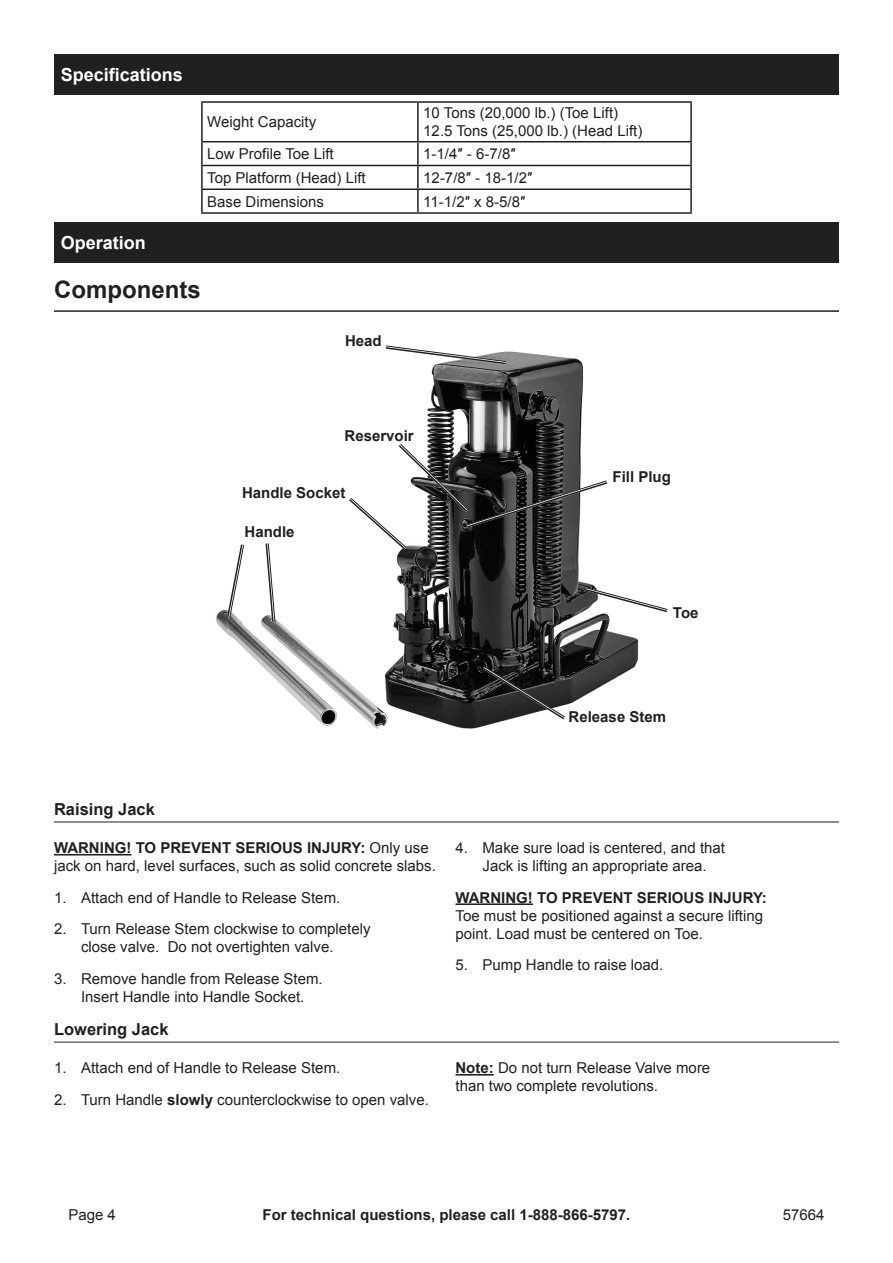
<style>
.page{position:relative;width:893px;height:1263px;background:#fff}
.page>*{position:absolute;margin:0;border:0;box-sizing:border-box;transform-origin:0 0}
.Subheading{font:700 24px "Arial";color:#202020}
.Heading{font:700 18px "Arial";color:#fff}
.Subtopic{font:700 16.5px "Arial";color:#202020}
.Note{font:15px/18px "Arial";color:#202020}
.Table_Text{font:15px "Arial";color:#202020}
.t1{font:700 15px "Arial";color:#202020}
.s1{font-weight:700}
</style>
<div class="page">
<div style="left:54px;top:54px;width:785px;height:40px;background:#202020"></div>
<div style="left:54px;top:222px;width:785px;height:40px;background:#202020"></div>
<hr style="left:54px;top:310px;width:785px;height:2px;background:#202020">
<hr style="left:54px;top:822px;width:785px;height:1px;background:#202020">
<hr style="left:201px;top:101px;width:217px;height:2px;background:#202020">
<hr style="left:201px;top:103px;width:2px;height:38px;background:#202020">
<hr style="left:418px;top:101px;width:274px;height:2px;background:#202020">
<hr style="left:417px;top:103px;width:2px;height:38px;background:#202020">
<hr style="left:690px;top:103px;width:2px;height:38px;background:#202020">
<hr style="left:201px;top:141px;width:217px;height:1px;background:#202020">
<hr style="left:201px;top:142px;width:2px;height:23px;background:#202020">
<hr style="left:418px;top:141px;width:274px;height:1px;background:#202020">
<hr style="left:417px;top:142px;width:2px;height:23px;background:#202020">
<hr style="left:690px;top:142px;width:2px;height:23px;background:#202020">
<hr style="left:201px;top:165px;width:217px;height:1px;background:#202020">
<hr style="left:201px;top:166px;width:2px;height:22px;background:#202020">
<hr style="left:418px;top:165px;width:274px;height:1px;background:#202020">
<hr style="left:417px;top:166px;width:2px;height:22px;background:#202020">
<hr style="left:690px;top:166px;width:2px;height:22px;background:#202020">
<hr style="left:201px;top:188px;width:217px;height:2px;background:#202020">
<hr style="left:201px;top:190px;width:2px;height:22px;background:#202020">
<hr style="left:418px;top:188px;width:274px;height:2px;background:#202020">
<hr style="left:417px;top:190px;width:2px;height:22px;background:#202020">
<hr style="left:690px;top:190px;width:2px;height:22px;background:#202020">
<hr style="left:201px;top:212px;width:217px;height:2px;background:#202020">
<hr style="left:418px;top:212px;width:274px;height:2px;background:#202020">
<img style="left:216px;top:351px;width:423px;height:378px">
<svg style="left:383px;top:345px;width:126px;height:21px"></svg>
<svg style="left:582px;top:585px;width:86px;height:29px"></svg>
<svg style="left:264px;top:540px;width:13px;height:85px"></svg>
<svg style="left:346px;top:441px;width:264px;height:112px"></svg>
<svg style="left:225px;top:541px;width:21px;height:80px"></svg>
<svg style="left:480px;top:664px;width:88px;height:58px;background:#414141"></svg>
<hr style="left:54px;top:854px;width:77px;height:1px;background:#202020">
<hr style="left:455px;top:903px;width:78px;height:2px;background:#202020">
<hr style="left:54px;top:1042px;width:785px;height:1px;background:#202020">
<hr style="left:455px;top:1074px;width:39px;height:1px;background:#202020">
<p class="Heading" style="left:61px;top:63px;width:124px">Specifications</p>
<p class="Table_Text" style="left:207px;top:112px;width:110px">Weight Capacity</p>
<p class="Table_Text" style="left:423px;top:103px;width:196px">10 Tons (20,000 lb.) (Toe Lift)</p>
<p class="Table_Text" style="left:423px;top:121px;width:220px">12.5 Tons (25,000 lb.) (Head Lift)</p>
<p class="Table_Text" style="left:207px;top:144px;width:128px">Low Profile Toe Lift</p>
<p class="Table_Text" style="left:423px;top:144px;width:94px">1-1/4″ - 6-7/8″</p>
<p class="Table_Text" style="left:207px;top:168px;width:160px">Top Platform (Head) Lift</p>
<p class="Table_Text" style="left:423px;top:168px;width:111px">12-7/8″ - 18-1/2″</p>
<p class="Table_Text" style="left:207px;top:191px;width:118px">Base Dimensions</p>
<p class="Table_Text" style="left:423px;top:191px;width:104px">11-1/2″ x 8-5/8″</p>
<p class="Heading" style="left:61px;top:231px;width:87px">Operation</p>
<p class="Subheading" style="left:54px;top:274px;width:148px">Components</p>
<p class="t1" style="left:345px;top:331px;width:38px">Head</p>
<p class="t1" style="left:345px;top:426px;width:71px">Reservoir</p>
<p class="t1" style="left:242px;top:482px;width:105px">Handle Socket</p>
<p class="t1" style="left:245px;top:522px;width:52px">Handle</p>
<p class="t1" style="left:613px;top:467px;width:60px">Fill Plug</p>
<p class="t1" style="left:673px;top:603px;width:27px">Toe</p>
<p class="t1" style="left:569px;top:707px;width:99px">Release Stem</p>
<p class="Subtopic" style="left:54px;top:798px;width:102px">Raising Jack</p>
<p class="Note" style="left:54px;top:839px;width:383px"><span class="s1">WARNING! TO PREVENT SERIOUS INJURY:</span> Only use jack on hard, level surfaces, such as solid concrete slabs.</p>
<p class="Note" style="left:54px;top:888px;width:288px">1. Attach end of Handle to Release Stem.</p>
<p class="Note" style="left:81px;top:920px;width:291px;text-indent:-27px">2. Turn Release Stem clockwise to completely close valve. Do not overtighten valve.</p>
<p class="Note" style="left:54px;top:969px;width:270px;text-align:center">3. Remove handle from Release Stem.<br>Insert Handle into Handle Socket.</p>
<p class="Subtopic" style="left:54px;top:1018px;width:116px">Lowering Jack</p>
<p class="Note" style="left:54px;top:1059px;width:288px">1. Attach end of Handle to Release Stem.</p>
<p class="Note" style="left:54px;top:1090px;width:376px">2. Turn Handle <span class="s1">slowly</span> counterclockwise to open valve.</p>
<p class="Note" style="left:455px;top:839px;width:271px;text-align:center">4. Make sure load is centered, and that<br>Jack is lifting an appropriate area.</p>
<p class="Note" style="left:455px;top:888px;width:313px"><span class="s1">WARNING! TO PREVENT SERIOUS INJURY:<br></span>Toe must be positioned against a secure lifting point. Load must be centered on Toe.</p>
<p class="Note" style="left:455px;top:956px;width:209px">5. Pump Handle to raise load.</p>
<p class="Note" style="left:455px;top:1059px;width:256px"><span class="s1">Note:</span> Do not turn Release Valve more than two complete revolutions.</p>
<p class="Note" style="left:68px;top:1206px;width:49px">Page 4</p>
<p class="t1" style="left:263px;top:1205px;width:369px">For technical questions, please call 1-888-866-5797.</p>
<p class="Note" style="left:783px;top:1206px;width:43px">57664</p>
</div>
